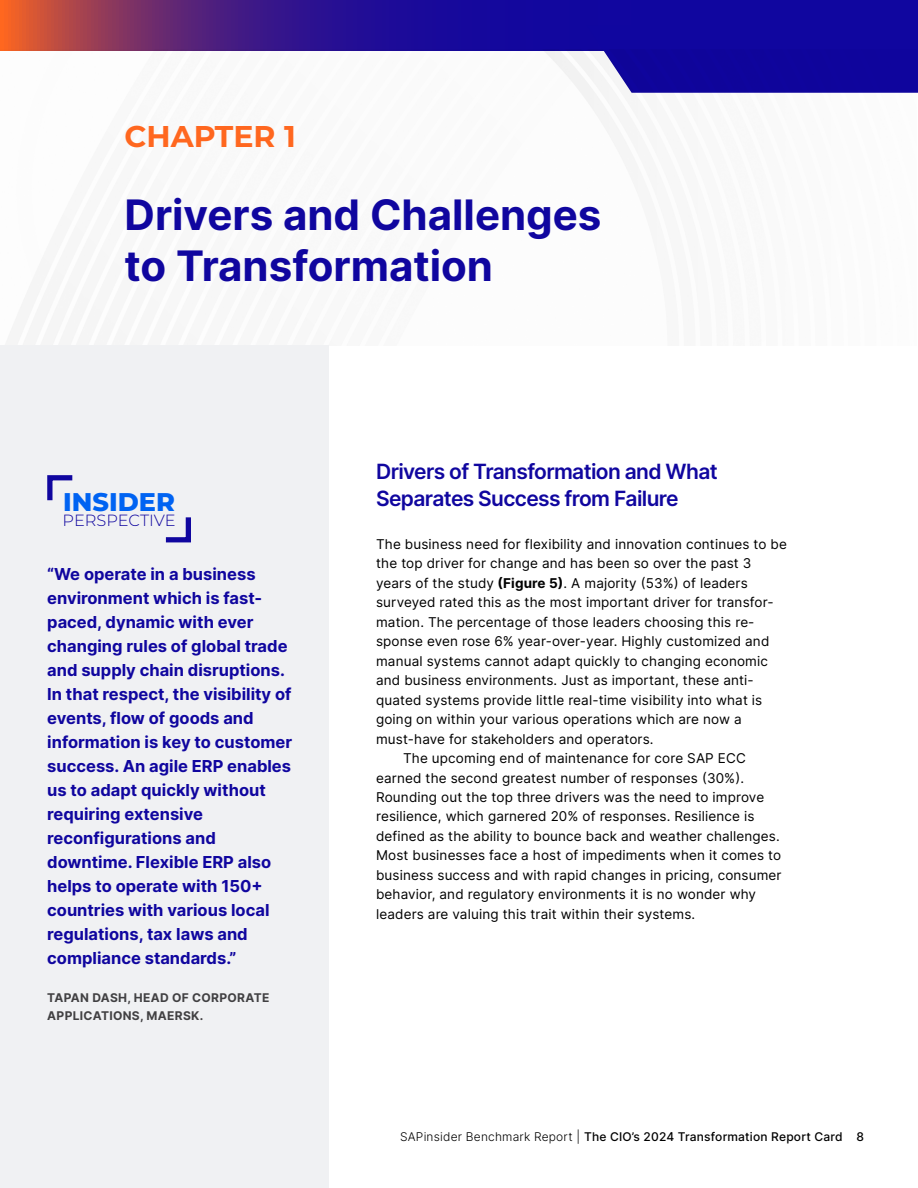
<style>
.page{position:relative;width:918px;height:1188px;background:#fff}
.page>*{position:absolute;margin:0;border:0;box-sizing:border-box;transform-origin:0 0}
.t1{font:700 42px/51px "Inter";color:#10069f}
.t2{font:700 30px "Montserrat";color:#ff671f}
.t3{font:800 25.5px "Montserrat";color:#0063f2}
.t4{font:600 21px/27px "Inter";letter-spacing:-.03em;color:#10069f}
.t5{font:700 16.5px/24px "Inter";color:#10069f}
.t6{font:300 16.2px "Montserrat";letter-spacing:-.005em;color:#10069f}
.t7{font:13.5px "Inter";letter-spacing:.01em;color:#000}
.t8{font:500 12px "Inter";letter-spacing:.015em;color:#000}
.t9{font:700 12px/18px "Inter";letter-spacing:.025em;color:#414042}
.s1{font-weight:700}
.s2{font-weight:300}
</style>
<div class="page">
<svg style="left:0;top:0;width:918px;height:50px;background:#401984"></svg>
<div style="left:587px;top:25px;width:331px;height:68px;background:#10069f"></div>
<img style="left:0;top:50px;width:917px;height:295px">
<div style="left:0;top:346px;width:329px;height:842px;background:#f0f1f3"></div>
<svg style="left:47px;top:475px;width:26px;height:26px"></svg>
<svg style="left:165px;top:517px;width:26px;height:26px"></svg>
<h2 class="t2" style="left:124px;top:114px;width:173px">CHAPTER 1</h2>
<h1 class="t1" style="left:124px;top:188px;width:479px">Drivers and Challenges to Transformation</h1>
<h3 class="t3" style="left:63px;top:483px;width:113px">INSIDER</h3>
<p class="t6" style="left:63px;top:509px;width:114px">PERSPECTIVE</p>
<p class="t5" style="left:47px;top:561px;width:246px">“We operate in a business environment which is fast&shy;paced, dynamic with ever changing rules of global trade and supply chain disruptions.<br>In that respect, the visibility of events, flow of goods and information is key to customer success. An agile ERP enables us to adapt quickly without requiring extensive reconfigurations and downtime. Flexible ERP also helps to operate with 150+ countries with various local regulations, tax laws and compliance standards.”</p>
<p class="t9" style="left:47px;top:988px;width:224px">TAPAN DASH, HEAD OF CORPORATE<br>APPLICATIONS, MAERSK.</p>
<h3 class="t4" style="left:376px;top:458px;width:343px">Drivers of Transformation and What<br>Separates Success from Failure</h3>
<p class="t7" style="left:376px;top:534px;width:412px">The business need for flexibility and innovation continues to be</p>
<p class="t7" style="left:376px;top:553px;width:377px">the top driver for change and has been so over the past 3</p>
<p class="t7" style="left:376px;top:573px;width:373px">years of the study <span class="s1">(Figure 5)</span>. A majority (53%) of leaders</p>
<p class="t7" style="left:376px;top:592px;width:399px">surveyed rated this as the most important driver for transfor-</p>
<p class="t7" style="left:376px;top:612px;width:380px">mation. The percentage of those leaders choosing this re-</p>
<p class="t7" style="left:376px;top:631px;width:395px">sponse even rose 6% year-over-year. Highly customized and</p>
<p class="t7" style="left:376px;top:651px;width:393px">manual systems cannot adapt quickly to changing economic</p>
<p class="t7" style="left:376px;top:670px;width:379px">and business environments. Just as important, these anti-</p>
<p class="t7" style="left:376px;top:690px;width:388px">quated systems provide little real-time visibility into what is</p>
<p class="t7" style="left:376px;top:709px;width:367px">going on within your various operations which are now a</p>
<p class="t7" style="left:376px;top:729px;width:279px">must-have for stakeholders and operators.</p>
<p class="t7" style="left:403px;top:748px;width:344px">The upcoming end of maintenance for core SAP ECC</p>
<p class="t7" style="left:376px;top:768px;width:370px">earned the second greatest number of responses (30%).</p>
<p class="t7" style="left:376px;top:787px;width:390px">Rounding out the top three drivers was the need to improve</p>
<p class="t7" style="left:376px;top:807px;width:380px">resilience, which garnered 20% of responses. Resilience is</p>
<p class="t7" style="left:376px;top:826px;width:405px">defined as the ability to bounce back and weather challenges.</p>
<p class="t7" style="left:376px;top:846px;width:407px">Most businesses face a host of impediments when it comes to</p>
<p class="t7" style="left:376px;top:865px;width:407px">business success and with rapid changes in pricing, consumer</p>
<p class="t7" style="left:376px;top:885px;width:382px">behavior, and regulatory environments it is no wonder why</p>
<p class="t7" style="left:376px;top:904px;width:321px">leaders are valuing this trait within their systems.</p>
<p class="t8" style="left:400px;top:1128px;width:465px"><span class="s2">SAPinsider Benchmark Report |</span> The CIO’s 2024 Transformation Report Card 8</p>
</div>
